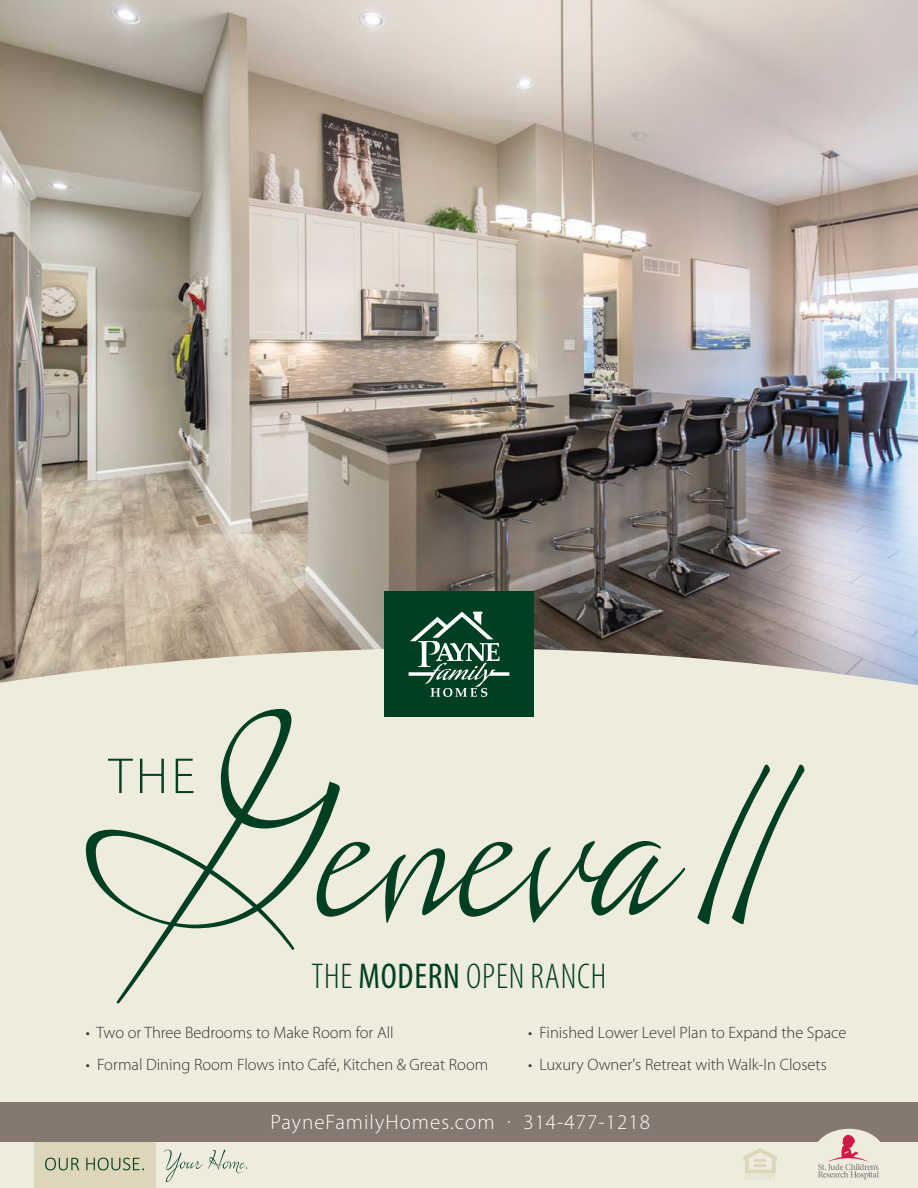
<style>
.page{position:relative;width:918px;height:1188px;background:#fff}
.page>*{position:absolute;margin:0;border:0;box-sizing:border-box;transform-origin:0 0}
.t1{font:283.5px "Lush Script";color:#003f22}
.t2{font:300 51px "Myriad Pro";color:#073f23}
.t3{font:300 condensed 36px "Myriad Pro";letter-spacing:.02em;color:#003f22}
.t4{font:300 21px "Myriad Pro";letter-spacing:.05em;color:#fff}
.t5{font:300 16.5px "Myriad Pro";color:#333232}
.s1{font-weight:400}
</style>
<div class="page">
<img style="left:0;top:0;width:918px;height:648px">
<div style="left:0;top:648px;width:918px;height:540px;background:#eeecdd"></div>
<div style="left:384px;top:592px;width:150px;height:125px;background:#003f22"></div>
<svg style="left:409px;top:612px;width:100px;height:85px"></svg>
<div style="left:34px;top:1140px;width:122px;height:48px;background:#ded6ba"></div>
<svg style="left:45px;top:1158px;width:34px;height:12px"></svg>
<svg style="left:86px;top:1158px;width:58px;height:12px"></svg>
<svg style="left:164px;top:1150px;width:83px;height:32px"></svg>
<svg style="left:743px;top:1148px;width:34px;height:32px"></svg>
<div style="left:0;top:1103px;width:918px;height:39px;background:#85786e"></div>
<div style="left:814px;top:1129px;width:70px;height:49px;background:#eeecdd;border-radius:50%"></div>
<svg style="left:818px;top:1133px;width:61px;height:47px"></svg>
<svg style="left:697px;top:762px;width:108px;height:163px"></svg>
<h1 class="t1" style="left:145px;top:650px;width:537px">Geneva</h1>
<h2 class="t2" style="left:109px;top:748px;width:88px">THE</h2>
<h3 class="t3" style="left:312px;top:957px;width:296px">THE <span class="s1">MODERN</span> OPEN RANCH</h3>
<p class="t5" style="left:86px;top:1024px;width:309px">• Two or Three Bedrooms to Make Room for All</p>
<p class="t5" style="left:86px;top:1055px;width:404px">• Formal Dining Room Flows into Café, Kitchen &amp; Great Room</p>
<p class="t5" style="left:528px;top:1024px;width:320px">• Finished Lower Level Plan to Expand the Space</p>
<p class="t5" style="left:528px;top:1055px;width:300px">• Luxury Owner's Retreat with Walk-In Closets</p>
<p class="t4" style="left:270px;top:1111px;width:381px">PayneFamilyHomes.com · 314-477-1218</p>
</div>
